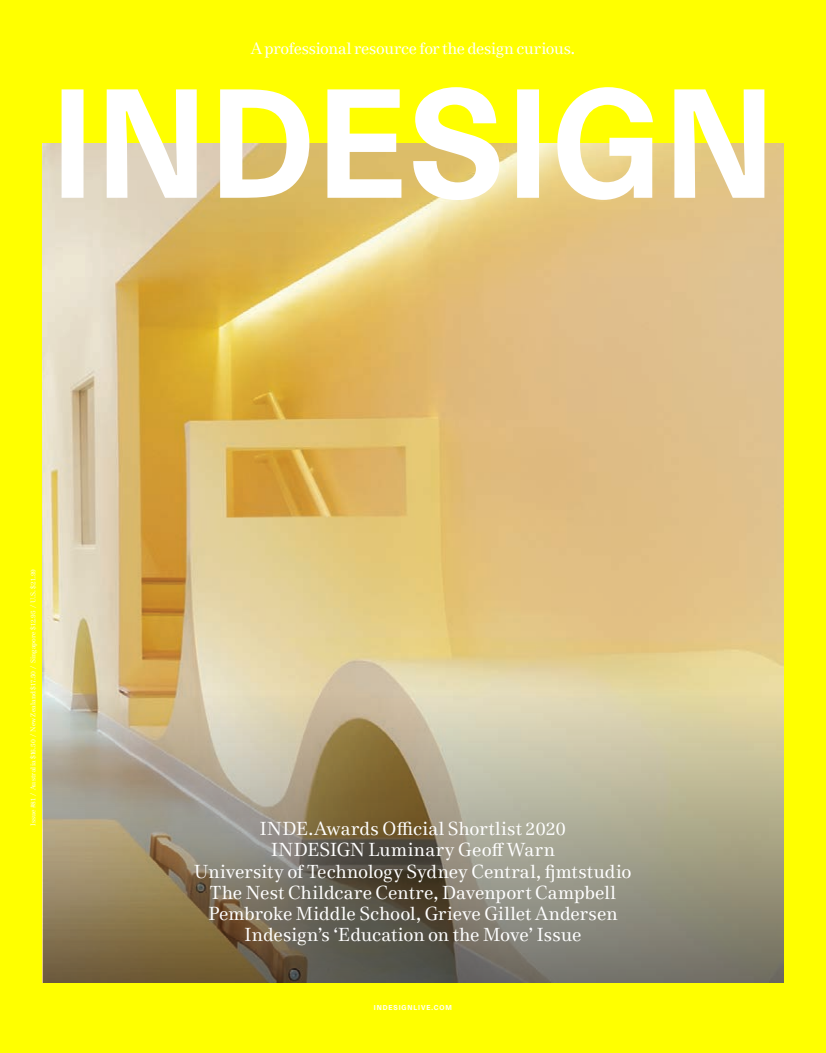
<style>
.page{position:relative;width:826px;height:1053px;background:#fff}
.page>*{position:absolute;margin:0;border:0;box-sizing:border-box;transform-origin:0 0}
.t1{font:18.75px/21.2px "Media 77";letter-spacing:.005em;color:#fff;text-align:center}
.t2{font:16.25px "Media 77";letter-spacing:-.01em;color:#fff}
.t3{font:6.88px "Media 77";letter-spacing:.02em;color:#fff}
.t4{font:700 6.88px "Unica 77 LL";letter-spacing:.13em;color:#fff}
</style>
<div class="page">
<div style="left:0;top:0;width:826px;height:1052px;background:#ff0"></div>
<img style="left:43px;top:144px;width:740px;height:548px">
<svg style="left:43px;top:692px;width:740px;height:290px;background:#9c947b"></svg>
<svg style="left:62px;top:87px;width:702px;height:113px"></svg>
<p class="t2" style="left:251px;top:41px;width:326px">A professional resource for the design curious.</p>
<p class="t3" style="left:30px;top:825px;width:259px;rotate:-90deg">Issue #81 / Australia $16.50 / New Zealand $17.50 / Singapore $12.95 / U.S. $21.99</p>
<p class="t1" style="left:194px;top:819px;width:439px">INDE.Awards Official Shortlist 2020<br>INDESIGN Luminary Geoff Warn<br>University of Technology Sydney Central, fjmtstudio The Nest Childcare Centre, Davenport Campbell Pembroke Middle School, Grieve Gillet Andersen Indesign’s ‘Education on the Move’ Issue</p>
<p class="t4" style="left:374px;top:1004px;width:80px">INDESIGNLIVE.COM</p>
</div>
